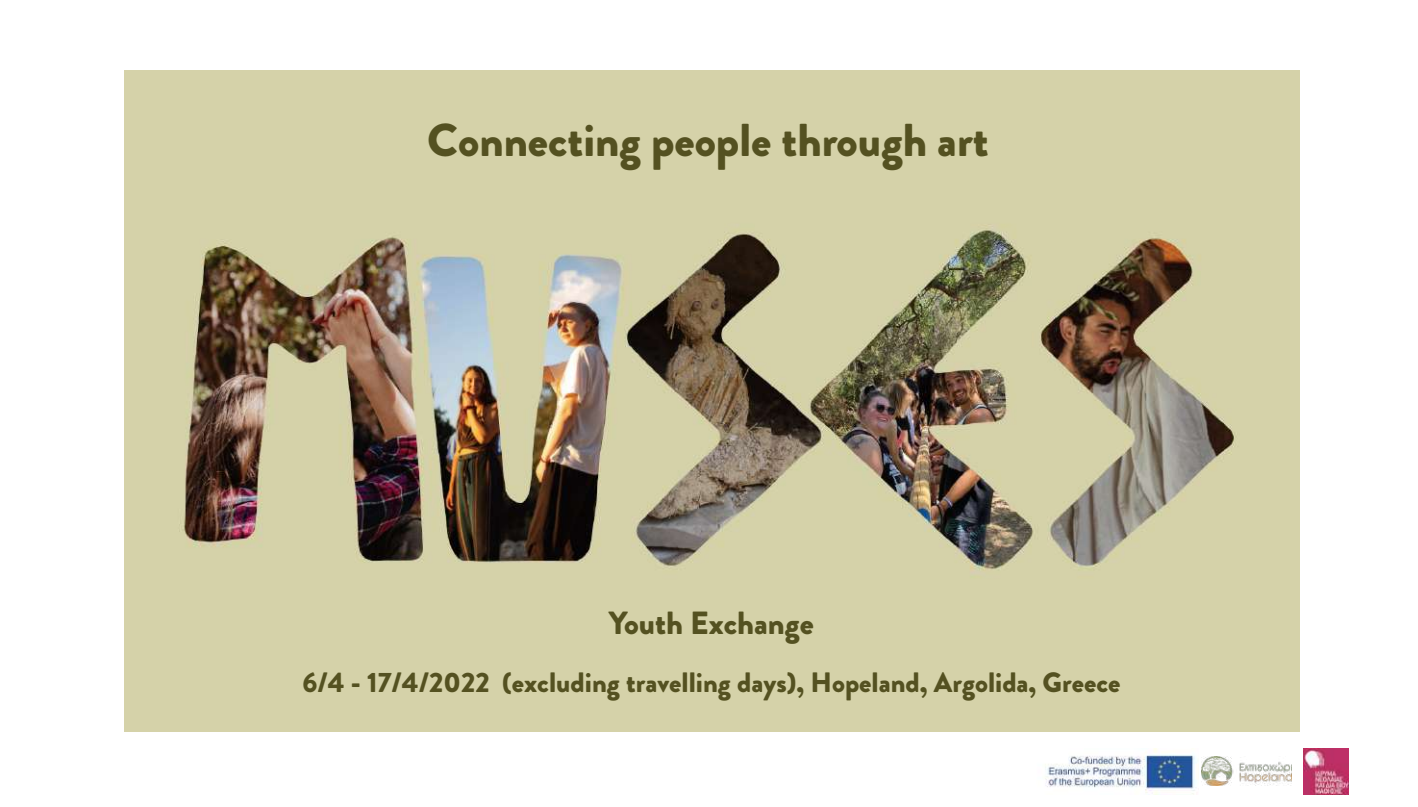
<style>
.page{position:relative;width:1418px;height:807px;background:#fff}
.page>*{position:absolute;margin:0;border:0;box-sizing:border-box;transform-origin:0 0}
.t1{font:900 46px "Brandon Grotesque";color:#545121}
.t2{font:900 32px "Brandon Grotesque";color:#545121}
.t3{font:900 28px "Brandon Grotesque";color:#545121}
</style>
<div class="page">
<img style="left:125px;top:71px;width:1174px;height:660px">
<img style="left:1045px;top:748px;width:152px;height:46px">
<img style="left:1303px;top:748px;width:45px;height:46px">
<img style="left:1201px;top:756px;width:90px;height:29px">
<h1 class="t1" style="left:427px;top:124px;width:563px">Connecting people through art</h1>
<p class="t2" style="left:609px;top:611px;width:206px">Youth Exchange</p>
<p class="t3" style="left:302px;top:672px;width:819px">6/4 - 17/4/2022 (excluding travelling days), Hopeland, Argolida, Greece</p>
</div>
